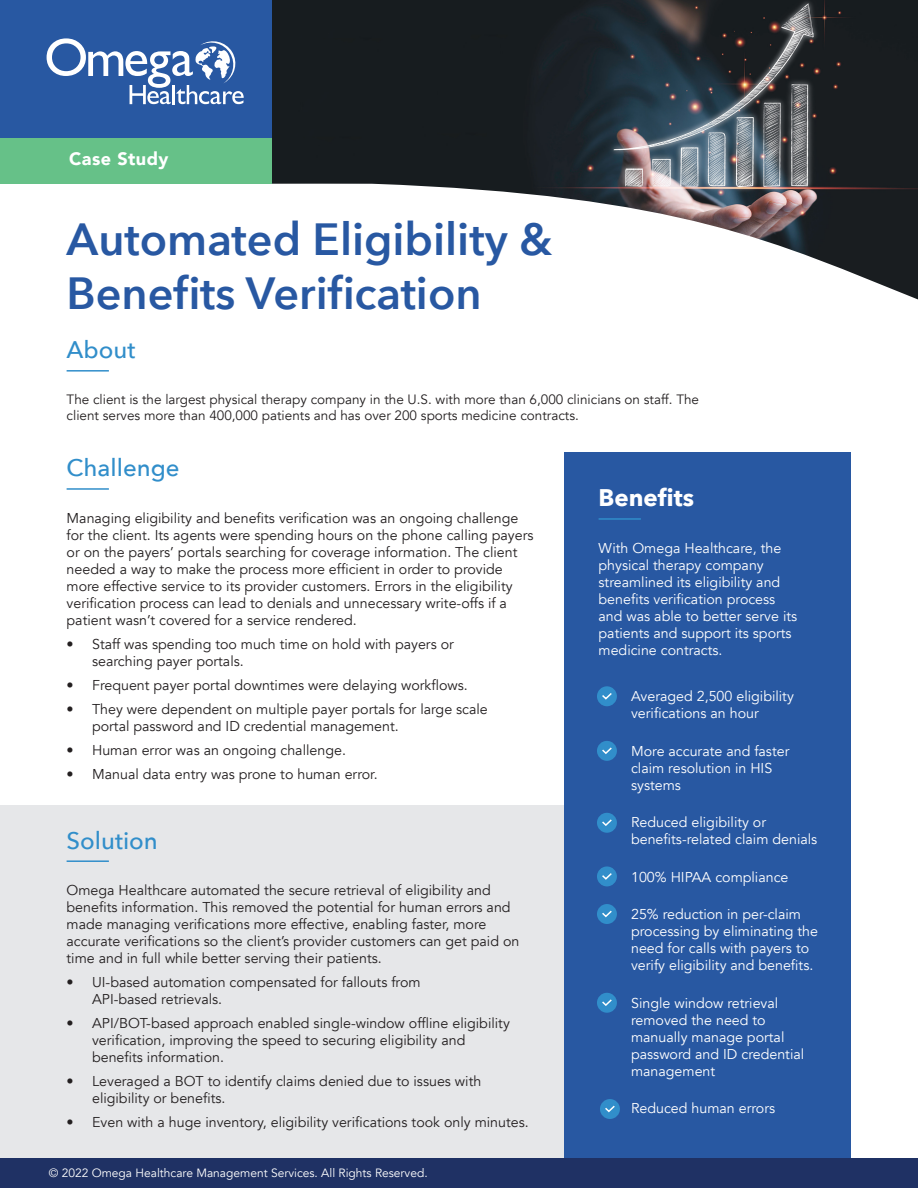
<style>
.page{position:relative;width:918px;height:1188px;background:#fff}
.page>*{position:absolute;margin:0;border:0;box-sizing:border-box;transform-origin:0 0}
.t1{font:600 45px/54px "Avenir Next";color:#2858a2}
.t2{font:500 24px "Avenir Next";color:#318eca}
.t3{font:700 24px "Avenir Next";color:#fff}
.t4{font:900 18px "Avenir";letter-spacing:.025em;color:#fff}
.t5{font:14.25px/17.1px "Avenir";color:#231f20}
.t6{font:14.25px/17.1px "Avenir";color:#fff}
.t7{font:13.5px/16.2px "Avenir";color:#231f20}
.t8{font:12px "Avenir";color:#fff}
</style>
<div class="page">
<img style="left:272px;top:0;width:646px;height:299px">
<div style="left:0;top:805px;width:584px;height:360px;background:#e6e7e9"></div>
<div style="left:564px;top:452px;width:286px;height:722px;background:#2858a2"></div>
<div style="left:0;top:122px;width:272px;height:62px;background:#66c188"></div>
<div style="left:0;top:0;width:272px;height:137px;background:#2858a2"></div>
<svg style="left:47px;top:38px;width:197px;height:66px"></svg>
<hr style="left:67px;top:488px;width:42px;height:2px;background:#318eca">
<hr style="left:67px;top:370px;width:42px;height:2px;background:#318eca">
<hr style="left:67px;top:860px;width:42px;height:2px;background:#318eca">
<hr style="left:599px;top:518px;width:42px;height:2px;background:#318eca">
<div style="left:597px;top:686px;width:20px;height:20px;background:#318eca;border-radius:50%"></div>
<svg style="left:602px;top:693px;width:10px;height:7px"></svg>
<div style="left:597px;top:741px;width:20px;height:20px;background:#318eca;border-radius:50%"></div>
<svg style="left:602px;top:747px;width:10px;height:7px"></svg>
<div style="left:597px;top:813px;width:20px;height:20px;background:#318eca;border-radius:50%"></div>
<svg style="left:602px;top:819px;width:10px;height:7px"></svg>
<div style="left:597px;top:866px;width:20px;height:20px;background:#318eca;border-radius:50%"></div>
<svg style="left:602px;top:873px;width:10px;height:7px"></svg>
<div style="left:597px;top:904px;width:20px;height:20px;background:#318eca;border-radius:50%"></div>
<svg style="left:602px;top:910px;width:10px;height:8px"></svg>
<div style="left:597px;top:993px;width:20px;height:20px;background:#318eca;border-radius:50%"></div>
<svg style="left:602px;top:999px;width:10px;height:7px"></svg>
<div style="left:600px;top:1099px;width:20px;height:20px;background:#318eca;border-radius:50%"></div>
<svg style="left:605px;top:1105px;width:10px;height:8px"></svg>
<div style="left:0;top:1159px;width:918px;height:29px;background:#1f3164"></div>
<p class="t4" style="left:69px;top:143px;width:101px">Case Study</p>
<p class="t1" style="left:67px;top:212px;width:487px">Automated Eligibility &amp;<br>Benefits Verification</p>
<p class="t2" style="left:67px;top:329px;width:70px">About</p>
<p class="t7" style="left:67px;top:391px;width:634px">The client is the largest physical therapy company in the U.S. with more than 6,000 clinicians on staff. The client serves more than 400,000 patients and has over 200 sports medicine contracts.</p>
<p class="t2" style="left:67px;top:448px;width:115px">Challenge</p>
<p class="t5" style="left:67px;top:509px;width:468px">Managing eligibility and benefits verification was an ongoing challenge for the client. Its agents were spending hours on the phone calling payers or on the payers’ portals searching for coverage information. The client needed a way to make the process more efficient in order to provide more effective service to its provider customers. Errors in the eligibility verification process can lead to denials and unnecessary write-offs if a patient wasn’t covered for a service rendered.</p>
<p class="t5" style="left:92px;top:636px;width:363px;text-indent:-25px">• Staff was spending too much time on hold with payers or searching payer portals.</p>
<p class="t5" style="left:67px;top:677px;width:403px">• Frequent payer portal downtimes were delaying workflows.</p>
<p class="t5" style="left:92px;top:701px;width:397px;text-indent:-25px">• They were dependent on multiple payer portals for large scale portal password and ID credential management.</p>
<p class="t5" style="left:67px;top:742px;width:281px">• Human error was an ongoing challenge.</p>
<p class="t5" style="left:67px;top:765px;width:313px">• Manual data entry was prone to human error.</p>
<p class="t2" style="left:67px;top:820px;width:93px">Solution</p>
<p class="t5" style="left:67px;top:882px;width:454px">Omega Healthcare automated the secure retrieval of eligibility and benefits information. This removed the potential for human errors and made managing verifications more effective, enabling faster, more accurate verifications so the client’s provider customers can get paid on time and in full while better serving their patients.</p>
<p class="t5" style="left:92px;top:974px;width:330px;text-indent:-25px">• UI-based automation compensated for fallouts from<br>API-based retrievals.</p>
<p class="t5" style="left:92px;top:1015px;width:419px;text-indent:-25px">• API/BOT-based approach enabled single-window offline eligibility verification, improving the speed to securing eligibility and benefits information.</p>
<p class="t5" style="left:92px;top:1073px;width:391px;text-indent:-25px">• Leveraged a BOT to identify claims denied due to issues with eligibility or benefits.</p>
<p class="t5" style="left:67px;top:1114px;width:464px">• Even with a huge inventory, eligibility verifications took only minutes.</p>
<p class="t8" style="left:49px;top:1166px;width:381px">© 2022 Omega Healthcare Management Services. All Rights Reserved.</p>
<p class="t3" style="left:599px;top:477px;width:97px">Benefits</p>
<p class="t6" style="left:599px;top:539px;width:200px">With Omega Healthcare, the physical therapy company streamlined its eligibility and benefits verification process and was able to better serve its patients and support its sports medicine contracts.</p>
<p class="t6" style="left:631px;top:688px;width:164px">Averaged 2,500 eligibility verifications an hour</p>
<p class="t6" style="left:631px;top:742px;width:160px">More accurate and faster claim resolution in HIS systems</p>
<p class="t6" style="left:631px;top:814px;width:188px">Reduced eligibility or benefits-related claim denials</p>
<p class="t6" style="left:631px;top:868px;width:159px">100% HIPAA compliance</p>
<p class="t6" style="left:631px;top:906px;width:189px">25% reduction in per-claim processing by eliminating the need for calls with payers to verify eligibility and benefits.</p>
<p class="t6" style="left:631px;top:994px;width:175px">Single window retrieval removed the need to manually manage portal password and ID credential management</p>
<p class="t6" style="left:631px;top:1100px;width:146px">Reduced human errors</p>
</div>
